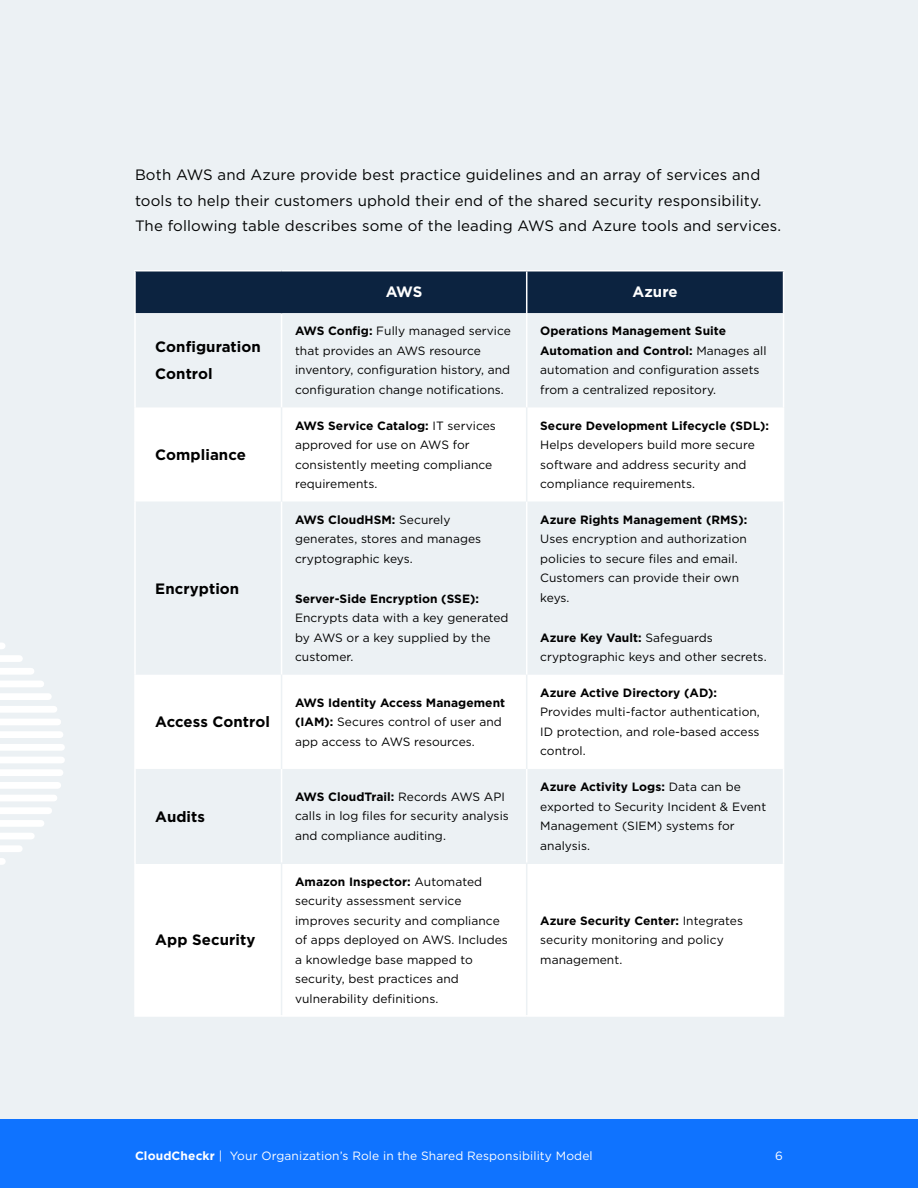
<style>
.page{position:relative;width:918px;height:1188px;background:#ecf1f4}
.page>*{position:absolute;margin:0;border:0;box-sizing:border-box;transform-origin:0 0}
.t1{font:15px/25.5px "Gotham";letter-spacing:.01em;color:#000101}
.t2{font:700 15px/27px "Gotham";letter-spacing:.005em;color:#000}
.t3{font:700 15px "Gotham";letter-spacing:-.005em;color:#fff}
.t4{font:12px/19.5px "Gotham";letter-spacing:.005em;color:#000}
.t5{font:700 12px "Gotham";letter-spacing:.005em;color:#000}
.t6{font:12px "Gotham";letter-spacing:.01em;color:#fff}
.s1{font-weight:700}
</style>
<div class="page">
<div style="left:0;top:744px;width:62px;height:7px;background:#fff"></div>
<div style="left:0;top:757px;width:62px;height:6px;background:#fff"></div>
<div style="left:0;top:769px;width:60px;height:7px;background:#fff"></div>
<div style="left:0;top:731px;width:60px;height:7px;background:#fff"></div>
<div style="left:0;top:782px;width:58px;height:7px;background:#fff"></div>
<div style="left:0;top:719px;width:58px;height:6px;background:#fff"></div>
<div style="left:0;top:706px;width:54px;height:7px;background:#fff"></div>
<div style="left:0;top:693px;width:48px;height:7px;background:#fff"></div>
<div style="left:0;top:681px;width:41px;height:6px;background:#fff"></div>
<div style="left:0;top:668px;width:31px;height:7px;background:#fff"></div>
<div style="left:0;top:655px;width:19px;height:7px;background:#fff"></div>
<svg style="left:0;top:643px;width:2px;height:6px"></svg>
<div style="left:0;top:795px;width:54px;height:6px;background:#fff"></div>
<div style="left:0;top:807px;width:49px;height:7px;background:#fff"></div>
<div style="left:0;top:820px;width:41px;height:7px;background:#fff"></div>
<div style="left:0;top:833px;width:31px;height:6px;background:#fff"></div>
<div style="left:0;top:845px;width:19px;height:7px;background:#fff"></div>
<svg style="left:0;top:858px;width:2px;height:7px"></svg>
<div style="left:136px;top:272px;width:647px;height:41px;background:#0c2340"></div>
<svg style="left:136px;top:408px;width:647px;height:607px;fill:#fff"></svg>
<svg style="left:136px;top:502px;width:647px;height:173px"></svg>
<div style="left:136px;top:675px;width:647px;height:94px;background:#fff"></div>
<hr style="left:281px;top:313px;width:1px;height:94px;background:#fff">
<hr style="left:526px;top:313px;width:1px;height:94px;background:#fff">
<hr style="left:281px;top:407px;width:1px;height:95px;background:#ecf1f4">
<hr style="left:526px;top:407px;width:1px;height:95px;background:#ecf1f4">
<hr style="left:281px;top:502px;width:1px;height:173px;background:#fff">
<hr style="left:526px;top:502px;width:1px;height:173px;background:#fff">
<hr style="left:281px;top:675px;width:1px;height:94px;background:#ecf1f4">
<hr style="left:526px;top:675px;width:1px;height:94px;background:#ecf1f4">
<hr style="left:136px;top:862px;width:146px;height:2px;background:#ecf1f4">
<hr style="left:282px;top:862px;width:245px;height:2px;background:#ecf1f4">
<hr style="left:281px;top:864px;width:1px;height:151px;background:#ecf1f4">
<hr style="left:527px;top:862px;width:256px;height:2px;background:#ecf1f4">
<hr style="left:526px;top:864px;width:1px;height:151px;background:#ecf1f4">
<hr style="left:526px;top:271px;width:1px;height:42px;background:#fff">
<hr style="left:281px;top:769px;width:1px;height:93px;background:#fff">
<hr style="left:526px;top:769px;width:1px;height:93px;background:#fff">
<hr style="left:281px;top:271px;width:1px;height:42px;background:#0c2340">
<hr style="left:134px;top:270px;width:148px;height:2px;background:#fff">
<hr style="left:134px;top:271px;width:2px;height:42px;background:#fff">
<hr style="left:282px;top:270px;width:245px;height:2px;background:#fff">
<hr style="left:527px;top:270px;width:257px;height:2px;background:#fff">
<hr style="left:783px;top:271px;width:1px;height:42px;background:#fff">
<hr style="left:134px;top:313px;width:2px;height:94px;background:#fff">
<hr style="left:783px;top:313px;width:1px;height:94px;background:#fff">
<hr style="left:134px;top:407px;width:2px;height:95px;background:#fff">
<hr style="left:783px;top:407px;width:1px;height:95px;background:#fff">
<hr style="left:134px;top:502px;width:2px;height:173px;background:#fff">
<hr style="left:783px;top:502px;width:1px;height:173px;background:#fff">
<hr style="left:134px;top:675px;width:2px;height:94px;background:#fff">
<hr style="left:783px;top:675px;width:1px;height:94px;background:#fff">
<hr style="left:134px;top:769px;width:2px;height:94px;background:#fff">
<hr style="left:783px;top:769px;width:1px;height:94px;background:#fff">
<hr style="left:134px;top:863px;width:2px;height:152px;background:#fff">
<hr style="left:783px;top:863px;width:1px;height:152px;background:#fff">
<hr style="left:134px;top:1015px;width:148px;height:2px;background:#fff">
<hr style="left:282px;top:1015px;width:245px;height:2px;background:#fff">
<hr style="left:527px;top:1015px;width:257px;height:2px;background:#fff">
<div style="left:0;top:1119px;width:918px;height:69px;background:#0f73ff"></div>
<p class="t1" style="left:135px;top:162px;width:648px">Both AWS and Azure provide best practice guidelines and an array of services and tools to help their customers uphold their end of the shared security responsibility.<br>The following table describes some of the leading AWS and Azure tools and services.</p>
<p class="t2" style="left:155px;top:333px;width:107px">Configuration<br>Control</p>
<p class="t2" style="left:155px;top:441px;width:92px">Compliance</p>
<p class="t2" style="left:155px;top:575px;width:86px">Encryption</p>
<p class="t2" style="left:155px;top:708px;width:116px">Access Control</p>
<p class="t2" style="left:155px;top:802px;width:51px">Audits</p>
<p class="t2" style="left:155px;top:926px;width:102px">App Security</p>
<p class="t3" style="left:386px;top:283px;width:38px">AWS</p>
<p class="t3" style="left:633px;top:283px;width:47px">Azure</p>
<p class="t4" style="left:295px;top:321px;width:217px"><span class="s1">AWS Config:</span> Fully managed service that provides an AWS resource inventory, configuration history, and configuration change notifications.</p>
<p class="t4" style="left:540px;top:321px;width:228px"><span class="s1">Operations Management Suite Automation and Control:</span> Manages all automation and configuration assets from a centralized repository.</p>
<p class="t4" style="left:295px;top:416px;width:202px"><span class="s1">AWS Service Catalog:</span> IT services approved for use on AWS for consistently meeting compliance requirements.</p>
<p class="t5" style="left:540px;top:419px;width:230px">Secure Development Lifecycle (SDL):</p>
<p class="t4" style="left:540px;top:435px;width:216px">Helps developers build more secure software and address security and compliance requirements.</p>
<p class="t4" style="left:295px;top:510px;width:188px"><span class="s1">AWS CloudHSM:</span> Securely generates, stores and manages cryptographic keys.</p>
<p class="t5" style="left:295px;top:592px;width:186px">Server-Side Encryption (SSE):</p>
<p class="t4" style="left:295px;top:608px;width:215px">Encrypts data with a key generated by AWS or a key supplied by the customer.</p>
<p class="t4" style="left:295px;top:693px;width:212px"><span class="s1">AWS Identity Access Management (IAM):</span> Secures control of user and app access to AWS resources.</p>
<p class="t5" style="left:540px;top:513px;width:209px">Azure Rights Management (RMS):</p>
<p class="t4" style="left:540px;top:529px;width:208px">Uses encryption and authorization policies to secure files and email.<br>Customers can provide their own keys.</p>
<p class="t4" style="left:540px;top:628px;width:228px"><span class="s1">Azure Key Vault:</span> Safeguards cryptographic keys and other secrets.</p>
<p class="t5" style="left:540px;top:686px;width:178px">Azure Active Directory (AD):</p>
<p class="t4" style="left:540px;top:702px;width:221px;text-align:justify">Provides multi-factor authentication, ID protection, and role-based access control.</p>
<p class="t4" style="left:295px;top:787px;width:215px"><span class="s1">AWS CloudTrail:</span> Records AWS API calls in log files for security analysis and compliance auditing.</p>
<p class="t4" style="left:540px;top:777px;width:228px"><span class="s1">Azure Activity Logs:</span> Data can be exported to Security Incident &amp; Event<br>Management (SIEM) systems for analysis.</p>
<p class="t4" style="left:295px;top:871px;width:214px"><span class="s1">Amazon Inspector:</span> Automated security assessment service improves security and compliance of apps deployed on AWS. Includes a knowledge base mapped to security, best practices and vulnerability definitions.</p>
<p class="t4" style="left:540px;top:910px;width:204px"><span class="s1">Azure Security Center:</span> Integrates security monitoring and policy management.</p>
<p class="t6" style="left:135px;top:1149px;width:459px"><span class="s1">CloudCheckr</span> | Your Organization’s Role in the Shared Responsibility Model</p>
<p class="t6" style="left:775px;top:1149px;width:9px">6</p>
</div>
